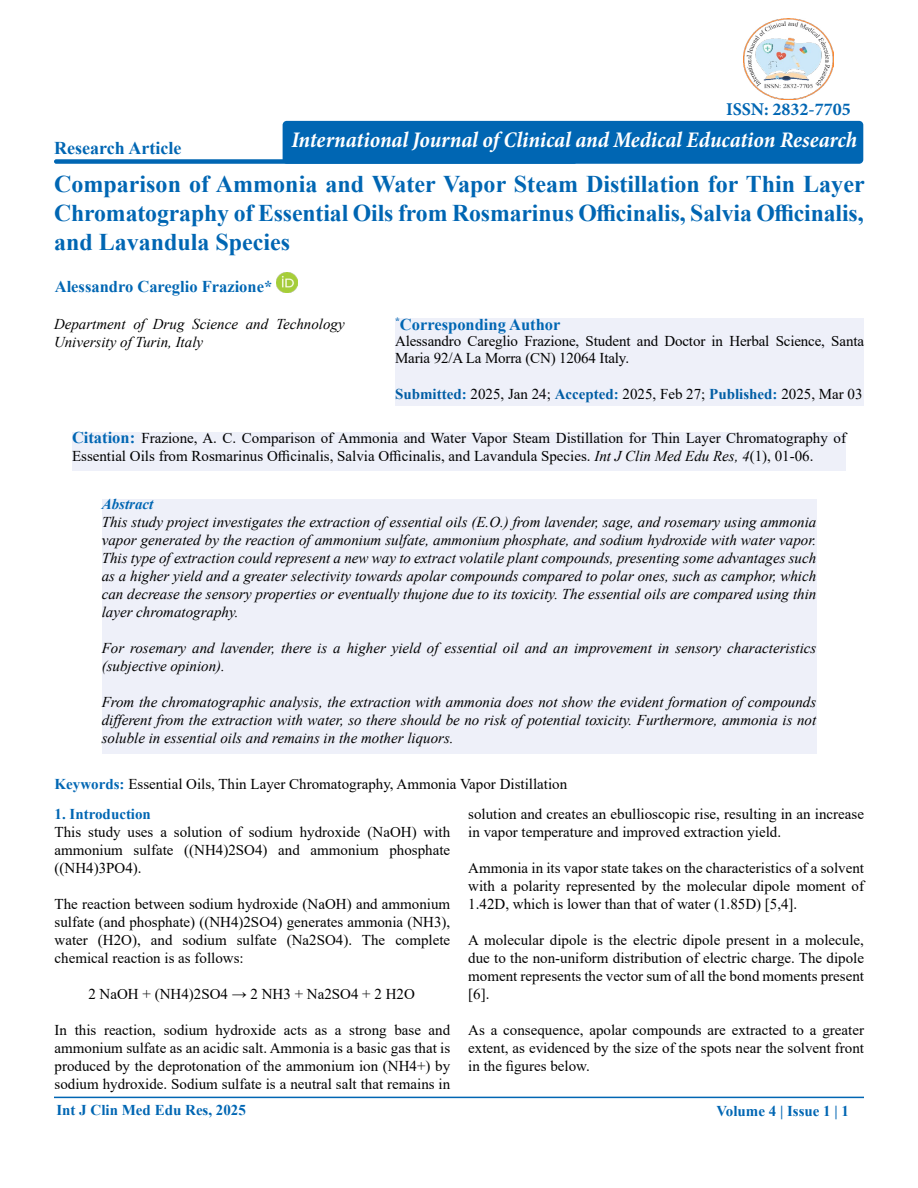
<style>
.page{position:relative;width:918px;height:1188px;background:#fff}
.page>*{position:absolute;margin:0;border:0;box-sizing:border-box;transform-origin:0 0}
.t1{font:700 24px/28.8px "Times New Roman";letter-spacing:-.005em;color:#0066b3;text-align:justify}
.t2{font:italic 700 condensed 22.5px "Minion Pro";letter-spacing:-.005em;color:#fff}
.t3{font:700 18px "Times New Roman";color:#0066b3}
.t4{font:700 18px "Minion Pro";color:#0066b3}
.t5{font:700 16.5px "Times New Roman";color:#0066b3}
.t6{font:15px/18px "Times New Roman";color:#000;text-align:justify}
.t7{font:italic 15px/18px "Times New Roman";color:#000}
.t8{font:700 15px "Times New Roman";color:#0066b3}
.t9{font:italic 700 15px "Times New Roman";color:#0066b3}
.s1{font-weight:700;color:#005da4}
.s2{font-weight:700;color:#0066b3}
.s3{font-weight:700;font-size:16.5px;color:#0066b3}
.s4{font-style:italic}
</style>
<div class="page">
<div style="left:54px;top:159px;width:523px;height:5px;background:#0066b3;border-radius:2px"></div>
<hr style="left:54px;top:1097px;width:810px;height:1px;background:#0066b3">
<div style="left:395px;top:318px;width:469px;height:88px;background:#eef0f9"></div>
<div style="left:72px;top:432px;width:774px;height:39px;background:#eef0f9"></div>
<div style="left:102px;top:499px;width:714px;height:254px;background:#eef0f9"></div>
<div style="left:283px;top:121px;width:580px;height:43px;background:#0066b3;border-radius:4px"></div>
<img style="left:743px;top:18px;width:91px;height:81px">
<img style="left:276px;top:272px;width:21px;height:21px">
<p class="t3" style="left:54px;top:135px;width:129px">Research Article</p>
<p class="t4" style="left:726px;top:96px;width:126px">ISSN: 2832-7705</p>
<h2 class="t2" style="left:292px;top:124px;width:567px">International Journal of Clinical and Medical Education Research</h2>
<h1 class="t1" style="left:54px;top:169px;width:812px">Comparison of Ammonia and Water Vapor Steam Distillation for Thin Layer Chromatography of Essential Oils from Rosmarinus Officinalis, Salvia Officinalis, and Lavandula Species</h1>
<p class="t5" style="left:55px;top:275px;width:219px">Alessandro Careglio Frazione*</p>
<p class="t5" style="left:395px;top:312px;width:167px"><sup>*</sup>Corresponding Author</p>
<p class="t6" style="left:395px;top:332px;width:470px;line-height:16.5px">Alessandro Careglio Frazione, Student and Doctor in Herbal Science, Santa<br>Maria 92/A La Morra (CN) 12064 Italy.</p>
<p class="t6" style="left:395px;top:384px;width:469px"><span class="s1">Submitted</span><span class="s2">:</span> 2025, Jan 24; <span class="s1">Accepted</span><span class="s2">:</span> 2025, Feb 27; <span class="s1">Published</span><span class="s2">:</span> 2025, Mar 03</p>
<p class="t6" style="left:72px;top:429px;width:776px"><span class="s3">Citation:</span> Frazione, A. C. Comparison of Ammonia and Water Vapor Steam Distillation for Thin Layer Chromatography of<br>Essential Oils from Rosmarinus Officinalis, Salvia Officinalis, and Lavandula Species. <span class="s4">Int J Clin Med Edu Res, 4</span>(1), 01-06.</p>
<p class="t7" style="left:54px;top:314px;width:292px">Department of Drug Science and Technology<br>University of Turin, Italy</p>
<p class="t9" style="left:102px;top:494px;width:53px">Abstract</p>
<p class="t7" style="left:102px;top:513px;width:716px;text-align:justify">This study project investigates the extraction of essential oils (E.O.) from lavender, sage, and rosemary using ammonia vapor generated by the reaction of ammonium sulfate, ammonium phosphate, and sodium hydroxide with water vapor.<br>This type of extraction could represent a new way to extract volatile plant compounds, presenting some advantages such as a higher yield and a greater selectivity towards apolar compounds compared to polar ones, such as camphor, which can decrease the sensory properties or eventually thujone due to its toxicity. The essential oils are compared using thin layer chromatography.</p>
<p class="t7" style="left:102px;top:639px;width:716px">For rosemary and lavender, there is a higher yield of essential oil and an improvement in sensory characteristics (subjective opinion).</p>
<p class="t7" style="left:102px;top:693px;width:716px;text-align:justify">From the chromatographic analysis, the extraction with ammonia does not show the evident formation of compounds different from the extraction with water, so there should be no risk of potential toxicity. Furthermore, ammonia is not soluble in essential oils and remains in the mother liquors.</p>
<p class="t6" style="left:55px;top:774px;width:514px"><span class="s2">Keywords:</span> Essential Oils, Thin Layer Chromatography, Ammonia Vapor Distillation</p>
<p class="t8" style="left:55px;top:803px;width:98px">1. Introduction</p>
<p class="t6" style="left:55px;top:823px;width:397px">This study uses a solution of sodium hydroxide (NaOH) with ammonium sulfate ((NH4)2SO4) and ammonium phosphate ((NH4)3PO4).</p>
<p class="t6" style="left:55px;top:895px;width:397px">The reaction between sodium hydroxide (NaOH) and ammonium sulfate (and phosphate) ((NH4)2SO4) generates ammonia (NH3), water (H2O), and sodium sulfate (Na2SO4). The complete chemical reaction is as follows:</p>
<p class="t6" style="left:88px;top:985px;width:328px">2 NaOH + (NH4)2SO4 → 2 NH3 + Na2SO4 + 2 H2O</p>
<p class="t6" style="left:55px;top:1021px;width:397px">In this reaction, sodium hydroxide acts as a strong base and ammonium sulfate as an acidic salt. Ammonia is a basic gas that is produced by the deprotonation of the ammonium ion (NH4+) by sodium hydroxide. Sodium sulfate is a neutral salt that remains in</p>
<p class="t6" style="left:468px;top:805px;width:397px">solution and creates an ebullioscopic rise, resulting in an increase in vapor temperature and improved extraction yield.</p>
<p class="t6" style="left:468px;top:859px;width:397px">Ammonia in its vapor state takes on the characteristics of a solvent with a polarity represented by the molecular dipole moment of 1.42D, which is lower than that of water (1.85D) [5,4].</p>
<p class="t6" style="left:468px;top:931px;width:397px">A molecular dipole is the electric dipole present in a molecule, due to the non-uniform distribution of electric charge. The dipole moment represents the vector sum of all the bond moments present [6].</p>
<p class="t6" style="left:468px;top:1021px;width:397px">As a consequence, apolar compounds are extracted to a greater extent, as evidenced by the size of the spots near the solvent front in the figures below.</p>
<p class="t8" style="left:56px;top:1100px;width:191px">Int J Clin Med Edu Res, 2025</p>
<p class="t8" style="left:716px;top:1100px;width:134px">Volume 4 | Issue 1 | 1</p>
</div>
